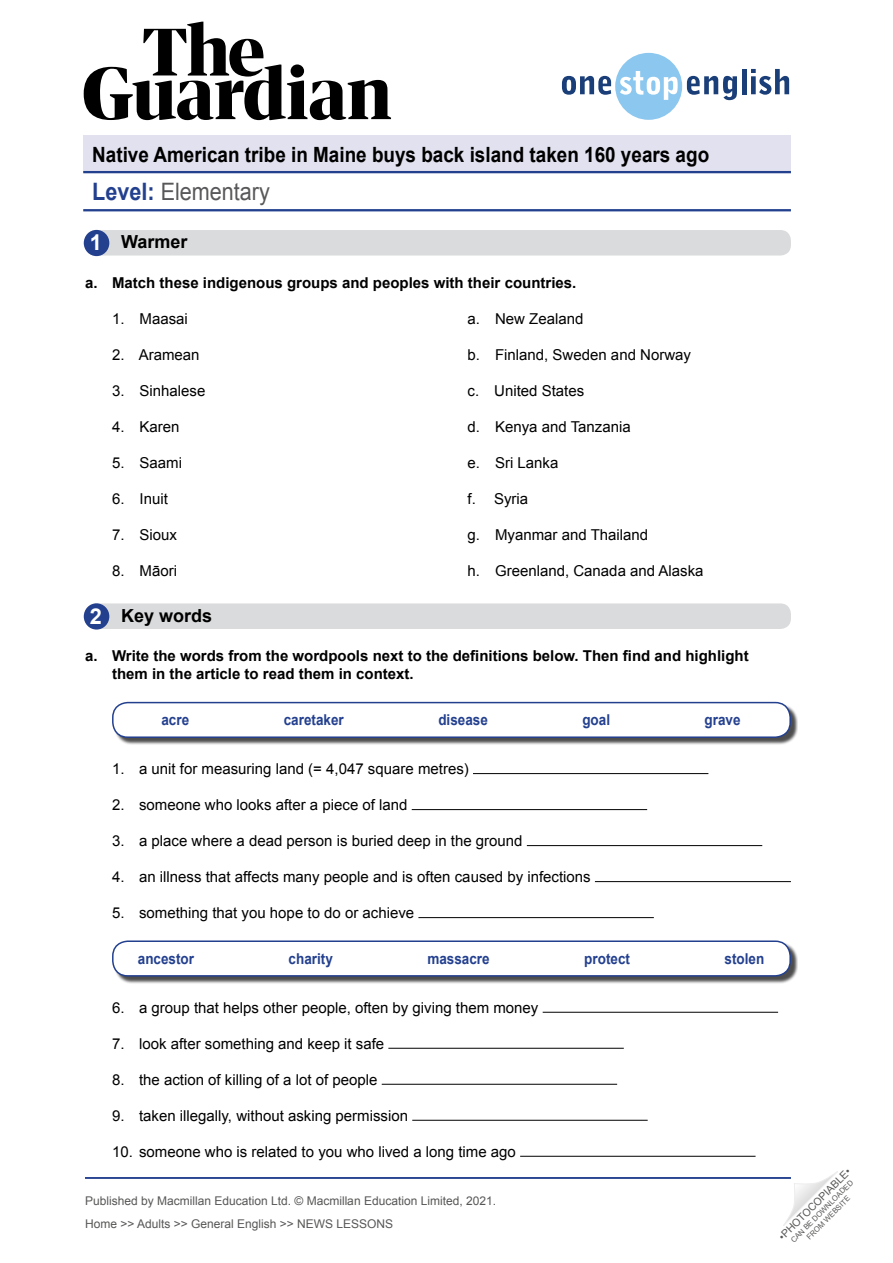
<style>
.page{position:relative;width:893px;height:1263px;background:#fff}
.page>*{position:absolute;margin:0;border:0;box-sizing:border-box;transform-origin:0 0}
.t1{font:24px "Arial";color:#58585a;scale:.9 1}
.WS__Exercise_title{font:700 21.9px "Arial";color:#fff}
.t2{font:700 21px "Arial";color:#000;scale:.9 1}
.WS__Exercise_title-2{font:700 18px "Arial";color:#000}
.WS__Body_text_-_with{font:15px "Arial";color:#000}
.t3{font:700 15px/18px "Arial";color:#000}
.TN__Body_text{font:700 15px "Arial";color:#23408f;scale:.9 1}
.t4{font:12px/23px "Arial";color:#575756}
.t5{font:10.5px "Arial";color:#575756}
.t6{font:7.5px/9px "Arial";color:#575756;text-align:center}
.s1{font-weight:700;color:#23408f}
</style>
<div class="page">
<svg style="left:783px;top:1171px;width:55px;height:55px"></svg>
<hr style="left:85px;top:1177px;width:706px;height:2px;background:#23408f">
<div style="left:83px;top:136px;width:708px;height:37px;background:#e1e1ef"></div>
<hr style="left:83px;top:171px;width:708px;height:2px;background:#23408f">
<hr style="left:83px;top:209px;width:708px;height:2px;background:#23408f">
<svg style="left:84px;top:22px;width:307px;height:98px"></svg>
<svg style="left:562px;top:53px;width:175px;height:67px"></svg>
<hr style="left:742px;top:69px;width:4px;height:25px;background:#1a3e78">
<svg style="left:751px;top:69px;width:38px;height:26px"></svg>
<div style="left:85px;top:230px;width:706px;height:26px;background:#dadbdc;border-radius:10px"></div>
<div style="left:85px;top:603px;width:706px;height:26px;background:#dadbdc;border-radius:10px"></div>
<div style="left:84px;top:230px;width:25px;height:26px;background:#23408f;border-radius:50%"></div>
<div style="left:84px;top:603px;width:25px;height:26px;background:#23408f;border-radius:50%"></div>
<div style="left:114px;top:703px;width:684px;height:42px;background:#000;opacity:.7"></div>
<div style="left:113px;top:703px;width:677px;height:34px;background:#fff;border-radius:15px"></div>
<div style="left:112px;top:702px;width:679px;height:36px;border:2px solid #23408f;border-radius:15px"></div>
<hr style="left:473px;top:773px;width:235px;height:1px;background:#000">
<hr style="left:412px;top:809px;width:235px;height:1px;background:#000">
<hr style="left:527px;top:845px;width:235px;height:1px;background:#000">
<hr style="left:595px;top:881px;width:196px;height:1px;background:#000">
<hr style="left:418px;top:917px;width:236px;height:1px;background:#000">
<div style="left:114px;top:942px;width:684px;height:42px;background:#000;opacity:.7"></div>
<div style="left:113px;top:941px;width:677px;height:35px;background:#fff;border-radius:15px"></div>
<div style="left:112px;top:940px;width:679px;height:36px;border:2px solid #23408f;border-radius:15px"></div>
<hr style="left:543px;top:1012px;width:235px;height:1px;background:#000">
<hr style="left:388px;top:1048px;width:236px;height:1px;background:#000">
<hr style="left:382px;top:1084px;width:235px;height:1px;background:#000">
<hr style="left:412px;top:1120px;width:236px;height:1px;background:#000">
<hr style="left:520px;top:1156px;width:235px;height:1px;background:#000">
<h3 class="t2" style="left:92px;top:141px;width:687px">Native American tribe in Maine buys back island taken 160 years ago</h3>
<h1 class="t1" style="left:92px;top:176px;width:199px"><span class="s1">Level:</span> Elementary</h1>
<p class="WS__Exercise_title" style="left:90px;top:228px;width:14px">1</p>
<p class="WS__Exercise_title-2" style="left:121px;top:230px;width:68px">Warmer</p>
<p class="t3" style="left:85px;top:274px;width:493px">a. Match these indigenous groups and peoples with their countries.</p>
<p class="WS__Body_text_-_with" style="left:112px;top:309px;width:77px">1. Maasai</p>
<p class="WS__Body_text_-_with" style="left:468px;top:309px;width:117px">a. New Zealand</p>
<p class="WS__Body_text_-_with" style="left:112px;top:345px;width:89px">2. Aramean</p>
<p class="WS__Body_text_-_with" style="left:468px;top:345px;width:225px">b. Finland, Sweden and Norway</p>
<p class="WS__Body_text_-_with" style="left:112px;top:381px;width:95px">3. Sinhalese</p>
<p class="WS__Body_text_-_with" style="left:468px;top:381px;width:118px">c. United States</p>
<p class="WS__Body_text_-_with" style="left:112px;top:417px;width:69px">4. Karen</p>
<p class="WS__Body_text_-_with" style="left:468px;top:417px;width:165px">d. Kenya and Tanzania</p>
<p class="WS__Body_text_-_with" style="left:112px;top:453px;width:72px">5. Saami</p>
<p class="WS__Body_text_-_with" style="left:468px;top:453px;width:92px">e. Sri Lanka</p>
<p class="WS__Body_text_-_with" style="left:112px;top:489px;width:57px">6. Inuit</p>
<p class="WS__Body_text_-_with" style="left:468px;top:489px;width:62px">f. Syria</p>
<p class="WS__Body_text_-_with" style="left:112px;top:525px;width:67px">7. Sioux</p>
<p class="WS__Body_text_-_with" style="left:468px;top:525px;width:182px">g. Myanmar and Thailand</p>
<p class="WS__Body_text_-_with" style="left:112px;top:561px;width:67px">8. Māori</p>
<p class="WS__Body_text_-_with" style="left:468px;top:561px;width:237px">h. Greenland, Canada and Alaska</p>
<p class="WS__Exercise_title-2" style="left:121px;top:603px;width:93px">Key words</p>
<p class="t3" style="left:112px;top:647px;width:638px;text-indent:-27px">a. Write the words from the wordpools next to the definitions below. Then find and highlight them in the article to read them in context.</p>
<p class="TN__Body_text" style="left:161px;top:710px;width:32px">acre</p>
<p class="TN__Body_text" style="left:284px;top:710px;width:68px">caretaker</p>
<p class="TN__Body_text" style="left:438px;top:710px;width:57px">disease</p>
<p class="TN__Body_text" style="left:582px;top:710px;width:32px">goal</p>
<p class="TN__Body_text" style="left:705px;top:710px;width:42px">grave</p>
<p class="WS__Body_text_-_with" style="left:112px;top:759px;width:358px">1. a unit for measuring land (= 4,047 square metres)</p>
<p class="WS__Body_text_-_with" style="left:112px;top:795px;width:297px">2. someone who looks after a piece of land</p>
<p class="WS__Body_text_-_with" style="left:112px;top:831px;width:412px">3. a place where a dead person is buried deep in the ground</p>
<p class="WS__Body_text_-_with" style="left:112px;top:867px;width:480px">4. an illness that affects many people and is often caused by infections</p>
<p class="WS__Body_text_-_with" style="left:112px;top:903px;width:304px">5. something that you hope to do or achieve</p>
<p class="TN__Body_text" style="left:138px;top:949px;width:64px">ancestor</p>
<p class="TN__Body_text" style="left:289px;top:949px;width:51px">charity</p>
<p class="TN__Body_text" style="left:427px;top:949px;width:71px">massacre</p>
<p class="TN__Body_text" style="left:584px;top:949px;width:52px">protect</p>
<p class="TN__Body_text" style="left:724px;top:949px;width:46px">stolen</p>
<p class="WS__Body_text_-_with" style="left:112px;top:997px;width:428px">6. a group that helps other people, often by giving them money</p>
<p class="WS__Body_text_-_with" style="left:112px;top:1033px;width:274px">7. look after something and keep it safe</p>
<p class="WS__Body_text_-_with" style="left:112px;top:1069px;width:267px">8. the action of killing of a lot of people</p>
<p class="WS__Body_text_-_with" style="left:112px;top:1105px;width:297px">9. taken illegally, without asking permission</p>
<p class="WS__Body_text_-_with" style="left:112px;top:1141px;width:405px">10. someone who is related to you who lived a long time ago</p>
<p class="WS__Exercise_title" style="left:90px;top:601px;width:14px">2</p>
<p class="t4" style="left:85px;top:1189px;width:413px">Published by Macmillan Education Ltd. © Macmillan Education Limited, 2021.<br>Home &gt;&gt; Adults &gt;&gt; General English &gt;&gt; NEWS LESSONS</p>
<p class="t5" style="left:776px;top:1233px;width:99px;rotate:-45deg">•PHOTOCOPIABLE•</p>
<p class="t6" style="left:789px;top:1238px;width:86px;rotate:-45deg">CAN BE DOWNLOADED<br>FROM WEBSITE</p>
</div>
